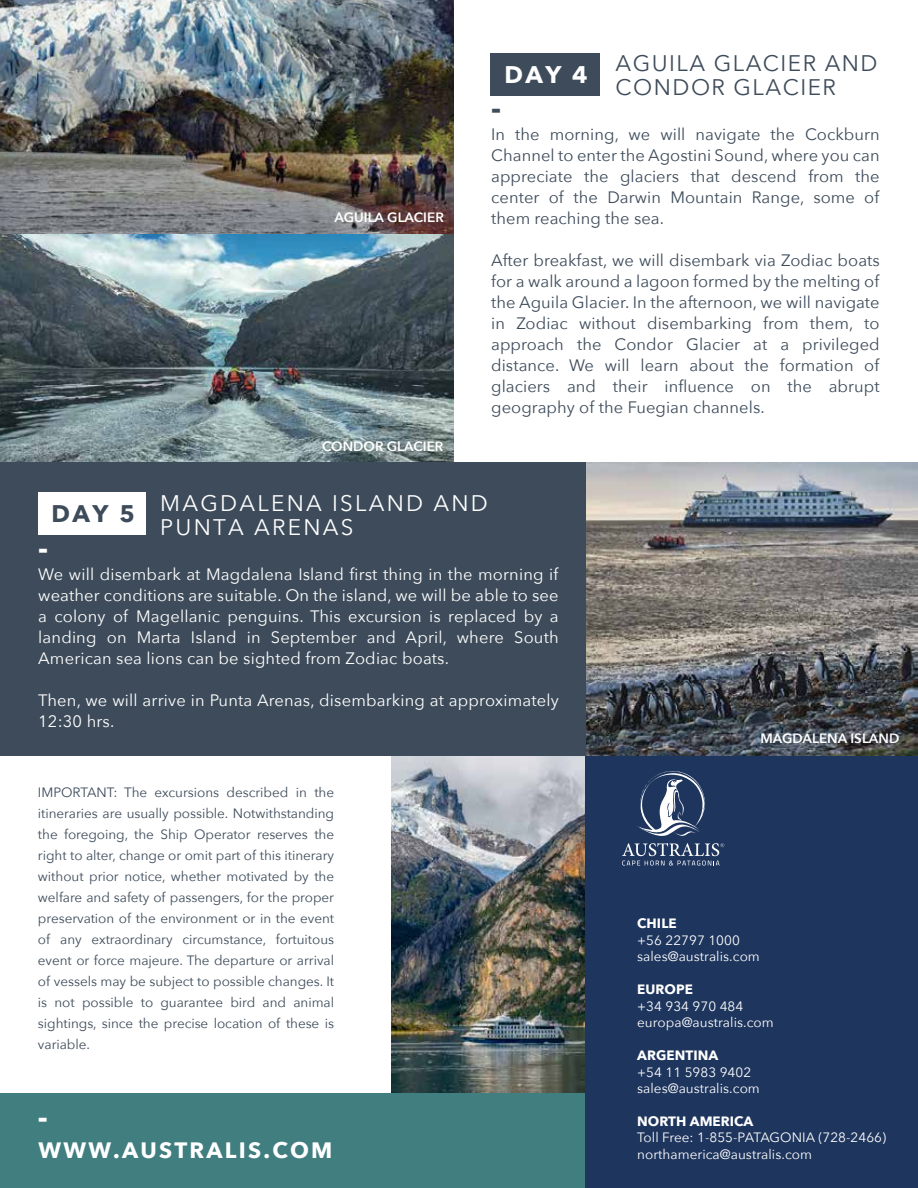
<style>
.page{position:relative;width:918px;height:1188px;background:#fff}
.page>*{position:absolute;margin:0;border:0;box-sizing:border-box;transform-origin:0 0}
.t1{font:700 31.2px "Avenir Next";color:#fff}
.t2{font:700 31.2px "Avenir Next";color:#3d4b5a}
.t3{font:700 24px "Avenir Next";color:#fff}
.t4{font:700 24px "Avenir Next";color:#3d4b5a}
.t5{font:22.5px/24px "Avenir Next";letter-spacing:.065em;color:#3d4b5a}
.t6{font:22.5px/24px "Avenir Next";letter-spacing:.1em;color:#fff}
.t7{font:700 22.2px "Avenir Next";letter-spacing:.1em;color:#fff}
.t8{font:16.5px/21px "Avenir Next";letter-spacing:.005em;color:#3d4b5a;text-align:justify}
.t9{font:16.5px/21px "Avenir Next";letter-spacing:.01em;color:#fff;text-align:justify}
.t10{font:13.5px/21px "Avenir Next";letter-spacing:-.005em;color:#3d4b5a;text-align:justify}
.t11{font:13.5px/16.5px "Avenir Next";letter-spacing:.005em;color:#fff}
.t12{font:600 13.5px "Avenir Next";color:#fff}
.t13{font:700 13.5px "Avenir Next";letter-spacing:.005em;color:#fff}
.t14{font:600 10.65px "Avenir Next";color:#fff}
</style>
<div class="page">
<img style="left:391px;top:756px;width:194px;height:338px">
<div style="left:0;top:1094px;width:918px;height:94px;background:#407e80"></div>
<img style="left:585px;top:463px;width:333px;height:293px">
<img style="left:0;top:234px;width:454px;height:229px">
<img style="left:0;top:0;width:454px;height:234px">
<div style="left:491px;top:53px;width:109px;height:43px;background:#3d4b5a"></div>
<div style="left:0;top:463px;width:585px;height:293px;background:#3d4b5a"></div>
<div style="left:38px;top:493px;width:108px;height:42px;background:#fff"></div>
<div style="left:585px;top:756px;width:333px;height:432px;background:#1e355d"></div>
<svg style="left:622px;top:771px;width:102px;height:95px"></svg>
<p class="t12" style="left:335px;top:206px;width:111px">AGUILA GLACIER</p>
<p class="t12" style="left:322px;top:435px;width:123px">CONDOR GLACIER</p>
<h2 class="t3" style="left:505px;top:53px;width:85px">DAY 4</h2>
<h3 class="t5" style="left:616px;top:50px;width:264px">AGUILA GLACIER AND<br>CONDOR GLACIER</h3>
<h1 class="t2" style="left:491px;top:81px;width:11px">-</h1>
<p class="t8" style="left:491px;top:123px;width:390px">In the morning, we will navigate the Cockburn Channel to enter the Agostini Sound, where you can appreciate the glaciers that descend from the center of the Darwin Mountain Range, some of them reaching the sea.</p>
<p class="t8" style="left:491px;top:249px;width:390px">After breakfast, we will disembark via Zodiac boats for a walk around a lagoon formed by the melting of the Aguila Glacier. In the afternoon, we will navigate in Zodiac without disembarking from them, to approach the Condor Glacier at a privileged distance. We will learn about the formation of glaciers and their influence on the abrupt geography of the Fuegian channels.</p>
<h2 class="t4" style="left:52px;top:493px;width:85px">DAY 5</h2>
<h3 class="t6" style="left:160px;top:490px;width:329px">MAGDALENA ISLAND AND<br>PUNTA ARENAS</h3>
<h1 class="t1" style="left:38px;top:521px;width:11px">-</h1>
<p class="t9" style="left:38px;top:563px;width:522px">We will disembark at Magdalena Island first thing in the morning if weather conditions are suitable. On the island, we will be able to see a colony of Magellanic penguins. This excursion is replaced by a landing on Marta Island in September and April, where South American sea lions can be sighted from Zodiac boats.</p>
<p class="t9" style="left:38px;top:689px;width:522px">Then, we will arrive in Punta Arenas, disembarking at approximately<br>12:30 hrs.</p>
<p class="t14" style="left:216px;top:624px;width:82px">PUNTA ARENAS</p>
<p class="t10" style="left:38px;top:781px;width:298px">IMPORTANT: The excursions described in the itineraries are usually possible. Notwithstanding the foregoing, the Ship Operator reserves the right to alter, change or omit part of this itinerary without prior notice, whether motivated by the welfare and safety of passengers, for the proper preservation of the environment or in the event of any extraordinary circumstance, fortuitous event or force majeure. The departure or arrival of vessels may be subject to possible changes. It is not possible to guarantee bird and animal sightings, since the precise location of these is variable.</p>
<h1 class="t1" style="left:38px;top:1090px;width:11px">-</h1>
<h3 class="t7" style="left:38px;top:1131px;width:295px">WWW.AUSTRALIS.COM</h3>
<p class="t12" style="left:760px;top:727px;width:140px">MAGDALENA ISLAND</p>
<p class="t13" style="left:637px;top:912px;width:41px">CHILE</p>
<p class="t11" style="left:637px;top:931px;width:124px">+56 22797 1000 sales@australis.com</p>
<p class="t13" style="left:637px;top:978px;width:57px">EUROPE</p>
<p class="t11" style="left:637px;top:997px;width:138px">+34 934 970 484 europa@australis.com</p>
<p class="t13" style="left:637px;top:1044px;width:83px">ARGENTINA</p>
<p class="t11" style="left:637px;top:1063px;width:124px">+54 11 5983 9402 sales@australis.com</p>
<p class="t13" style="left:637px;top:1110px;width:118px">NORTH AMERICA</p>
<p class="t11" style="left:637px;top:1129px;width:251px">Toll Free: 1-855-PATAGONIA (728-2466) northamerica@australis.com</p>
</div>
